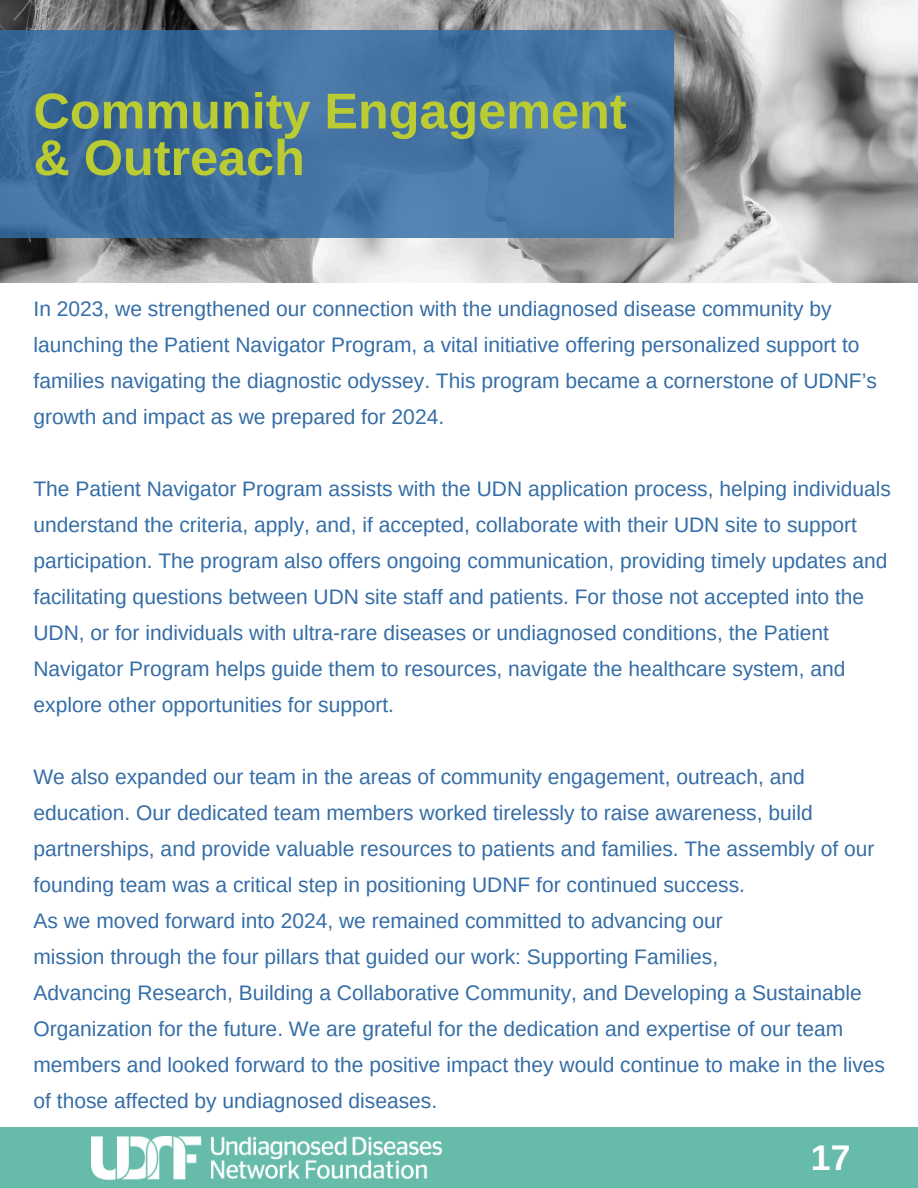
<style>
.page{position:relative;width:918px;height:1188px;background:#fff}
.page>*{position:absolute;margin:0;border:0;box-sizing:border-box;transform-origin:0 0}
.t1{font:700 50.4px/46.7px "Arimo";color:#bc3}
.t2{font:700 35.7px "Arimo";color:#fff}
.t3{font:21px/36px "Arimo";color:#346da7}
</style>
<div class="page">
<img style="left:0;top:0;width:918px;height:282px">
<svg style="left:0;top:30px;width:673px;height:208px;background:#4270a0"></svg>
<div style="left:0;top:1128px;width:918px;height:60px;background:#6ba"></div>
<img style="left:92px;top:1137px;width:350px;height:42px">
<p class="t1" style="left:34px;top:88px;width:595px">Community Engagement &amp; Outreach</p>
<p class="t3" style="left:34px;top:291px;width:845px">In 2023, we strengthened our connection with the undiagnosed disease community by launching the Patient Navigator Program, a vital initiative offering personalized support to families navigating the diagnostic odyssey. This program became a cornerstone of UDNF’s growth and impact as we prepared for 2024.</p>
<p class="t3" style="left:34px;top:471px;width:859px">The Patient Navigator Program assists with the UDN application process, helping individuals understand the criteria, apply, and, if accepted, collaborate with their UDN site to support participation. The program also offers ongoing communication, providing timely updates and facilitating questions between UDN site staff and patients. For those not accepted into the UDN, or for individuals with ultra-rare diseases or undiagnosed conditions, the Patient Navigator Program helps guide them to resources, navigate the healthcare system, and explore other opportunities for support.</p>
<p class="t3" style="left:34px;top:759px;width:843px">We also expanded our team in the areas of community engagement, outreach, and education. Our dedicated team members worked tirelessly to raise awareness, build partnerships, and provide valuable resources to patients and families. The assembly of our founding team was a critical step in positioning UDNF for continued success.</p>
<p class="t3" style="left:34px;top:903px;width:691px">As we moved forward into 2024, we remained committed to advancing our</p>
<p class="t3" style="left:34px;top:939px;width:686px">mission through the four pillars that guided our work: Supporting Families,</p>
<p class="t3" style="left:34px;top:975px;width:853px">Advancing Research, Building a Collaborative Community, and Developing a Sustainable Organization for the future. We are grateful for the dedication and expertise of our team members and looked forward to the positive impact they would continue to make in the lives of those affected by undiagnosed diseases.</p>
<h1 class="t2" style="left:811px;top:1138px;width:41px">17</h1>
</div>
